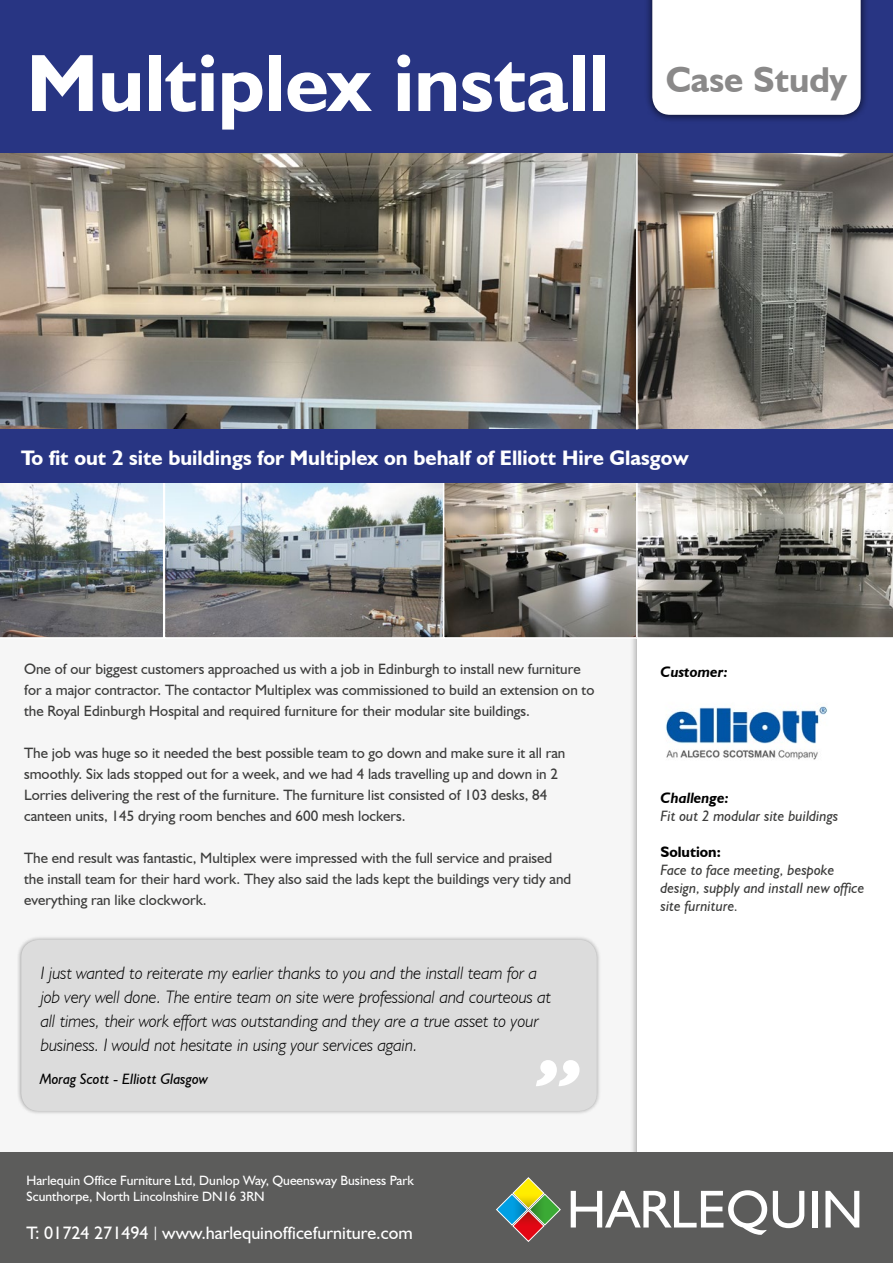
<style>
.page{position:relative;width:893px;height:1263px;background:#fff}
.page>*{position:absolute;margin:0;border:0;box-sizing:border-box;transform-origin:0 0}
.t1{font:italic 700 90px "Humanist 521 BT";color:#fff}
.t2{font:700 81.75px "Humanist 521 BT";color:#fff}
.t3{font:700 36px "Humanist 521 BT";color:#8a8989}
.t4{font:700 21px "Humanist 521 BT";color:#fff}
.t5{font:italic 300 18px/24px "Humanist 521 BT";color:#000}
.t6{font:18px "Humanist 521 BT";color:#fff}
.t7{font:15px/21px "Humanist 521 BT";color:#3c3c3b}
.t8{font:italic 15px/18px "Humanist 521 BT";color:#3c3c3b}
.t9{font:italic 15px "Humanist 521 BT";color:#000}
.t10{font:italic 700 15px "Humanist 521 BT";color:#000}
.t11{font:700 15px "Humanist 521 BT";color:#000}
.t12{font:13.5px/16.2px "Humanist 521 BT";color:#fff}
.s1{font-size:13.5px}
</style>
<div class="page">
<div style="left:0;top:481px;width:893px;height:782px;background:#f6f6f6"></div>
<div style="left:638px;top:481px;width:255px;height:782px;background:#fff"></div>
<div style="left:0;top:0;width:893px;height:153px;background:#283583"></div>
<img style="left:0;top:154px;width:636px;height:275px">
<div style="left:0;top:1152px;width:893px;height:111px;background:#5c5c5b"></div>
<img style="left:665px;top:706px;width:163px;height:54px">
<img style="left:0;top:483px;width:163px;height:155px">
<img style="left:167px;top:483px;width:468px;height:153px">
<div style="left:164px;top:480px;width:280px;height:159px;border:2px solid #fff"></div>
<div style="left:443px;top:481px;width:195px;height:158px;border:2px solid #fff"></div>
<svg style="left:636px;top:483px;width:257px;height:156px;background:#7d7b75"></svg>
<img style="left:638px;top:154px;width:255px;height:275px">
<div style="left:0;top:429px;width:893px;height:54px;background:#283583"></div>
<div style="left:17px;top:935px;width:584px;height:180px;background:#000;opacity:.35"></div>
<div style="left:21px;top:940px;width:576px;height:171px;background:#dcdcdc;border-radius:18px"></div>
<svg style="left:571px;top:1190px;width:196px;height:45px"></svg>
<svg style="left:773px;top:1191px;width:31px;height:37px"></svg>
<div style="left:812px;top:1191px;width:5px;height:36px;background:#fff"></div>
<svg style="left:825px;top:1191px;width:34px;height:36px"></svg>
<svg style="left:496px;top:1177px;width:65px;height:65px"></svg>
<div style="left:644px;top:0;width:225px;height:123px;background:#000;opacity:.75"></div>
<div style="left:652px;top:0;width:209px;height:115px;background:#fff"></div>
<h2 class="t2" style="left:27px;top:32px;width:585px">Multiplex install</h2>
<h3 class="t3" style="left:666px;top:58px;width:183px">Case Study</h3>
<h3 class="t4" style="left:21px;top:444px;width:669px">To fit out 2 site buildings for Multiplex on behalf of Elliott Hire Glasgow</h3>
<p class="t7" style="left:24px;top:658px;width:572px">One of our biggest customers approached us with a job in Edinburgh to install new furniture for a major contractor. The contactor Multiplex was commissioned to build an extension on to the Royal Edinburgh Hospital and required furniture for their modular site buildings.</p>
<p class="t7" style="left:24px;top:742px;width:543px">The job was huge so it needed the best possible team to go down and make sure it all ran smoothly. Six lads stopped out for a week, and we had 4 lads travelling up and down in 2<br>Lorries delivering the rest of the furniture. The furniture list consisted of 103 desks, 84 canteen units, 145 drying room benches and 600 mesh lockers.</p>
<p class="t7" style="left:24px;top:847px;width:549px">The end result was fantastic, Multiplex were impressed with the full service and praised the install team for their hard work. They also said the lads kept the buildings very tidy and everything ran like clockwork.</p>
<p class="t5" style="left:41px;top:961px;width:512px">I just wanted to reiterate my earlier thanks to you and the install team for a job very well done. The entire team on site were professional and courteous at all times, their work effort was outstanding and they are a true asset to your business. I would not hesitate in using your services again.</p>
<p class="t9" style="left:40px;top:1070px;width:170px">Morag Scott - Elliott Glasgow</p>
<h1 class="t1" style="left:584px;top:1110px;width:48px;rotate:-180deg">“</h1>
<p class="t12" style="left:27px;top:1172px;width:389px">Harlequin Office Furniture Ltd, Dunlop Way, Queensway Business Park<br>Scunthorpe, North Lincolnshire DN16 3RN</p>
<p class="t6" style="left:27px;top:1221px;width:388px">T: 01724 271494 <span class="s1">|</span> www.harlequinofficefurniture.com</p>
<p class="t10" style="left:660px;top:662px;width:69px">Customer:</p>
<p class="t10" style="left:660px;top:788px;width:70px">Challenge:</p>
<p class="t8" style="left:660px;top:806px;width:179px">Fit out 2 modular site buildings</p>
<p class="t11" style="left:660px;top:842px;width:62px">Solution:</p>
<p class="t8" style="left:660px;top:860px;width:206px">Face to face meeting, bespoke design, supply and install new office site furniture.</p>
</div>
